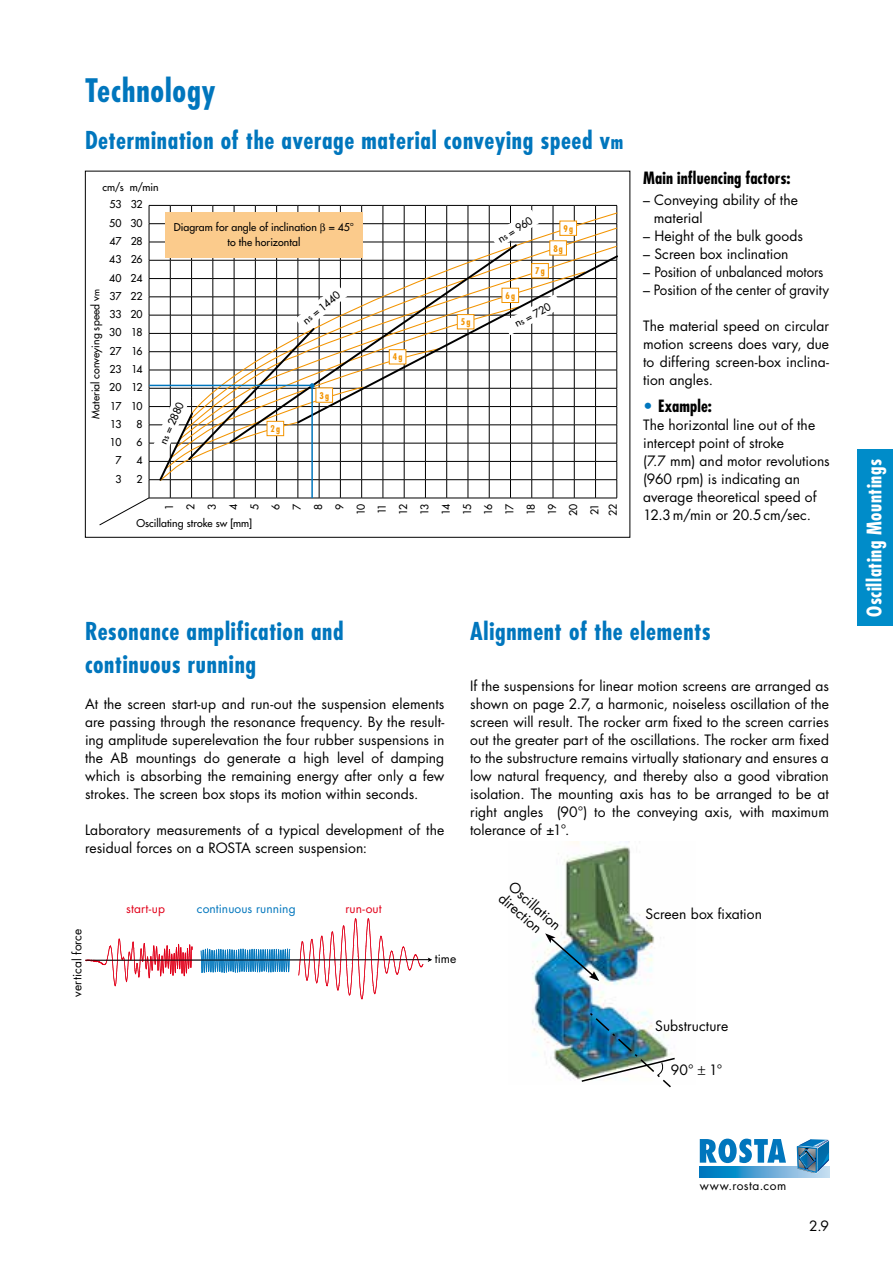
<style>
.page{position:relative;width:893px;height:1263px;background:#fff}
.page>*{position:absolute;margin:0;border:0;box-sizing:border-box;transform-origin:0 0}
.t1{font:700 condensed 31.5px "Futura";letter-spacing:.025em;color:#0076bd}
.t2{font:700 condensed 24px/33px "Futura";letter-spacing:.025em;color:#0076bd}
.t3{font:700 condensed 19.5px "Futura";letter-spacing:.03em;color:#fff}
.t4{font:700 condensed 16.5px "Futura";letter-spacing:.01em;color:#000}
.t5{font:13.8px/18px "Futura";color:#000}
.t6{font:12px "Futura";letter-spacing:.005em;color:#0076bd}
.t7{font:12px "Futura";letter-spacing:.01em;color:#000}
.t8{font:12px "Futura";letter-spacing:.01em;color:#e2001a}
.t9{font:12px "Futura";letter-spacing:.04em;color:#000}
.t10{font:10.5px/18.1px "Futura";color:#000}
.t11{font:10.5px/21.3px "Futura";letter-spacing:-.085em;color:#000;text-align:center}
.t12{font:700 condensed 9px "Futura";letter-spacing:.125em;color:#f39400}
.s1{font-size:19.5px}
.s2{font-size:9px}
.s3{font-weight:400;font-stretch:normal;color:#0076bd}
</style>
<div class="page">
<svg style="left:786px;top:1166px;width:43px;height:12px"></svg>
<svg style="left:700px;top:1138px;width:86px;height:40px"></svg>
<svg style="left:797px;top:1139px;width:32px;height:34px"></svg>
<div style="left:857px;top:450px;width:36px;height:176px;background:#008cc9"></div>
<img style="left:532px;top:841px;width:122px;height:239px">
<img style="left:545px;top:933px;width:54px;height:48px">
<img style="left:580px;top:1011px;width:95px;height:77px">
<svg style="left:85px;top:918px;width:347px;height:81px"></svg>
<svg style="left:99px;top:205px;width:518px;height:321px"></svg>
<h1 class="t1" style="left:85px;top:70px;width:132px">Technology</h1>
<h2 class="t2" style="left:85px;top:123px;width:540px">Determination of the average material conveying speed v<span class="s1">m</span></h2>
<p class="t10" style="left:109px;top:178px;width:51px;text-indent:-7px">cm/s m/min<br>53 32<br>50 30<br>47 28<br>43 26<br>40 24<br>37 22<br>33 20<br>30 18<br>27 16<br>23 14<br>20 12<br>17 10<br>13</p>
<p class="t10" style="left:174px;top:220px;width:182px;line-height:15px;text-align:center">Diagram for angle of inclination = 45° to the horizontal</p>
<p class="t10" style="left:86px;top:419px;width:131px;rotate:-90deg">Material conveying speed v<span class="s2">m</span></p>
<p class="t10" style="left:298px;top:315px;width:46px;rotate:-39deg">n<span class="s2">s</span> = 1440</p>
<p class="t12" style="left:319px;top:390px;width:11px">3g</p>
<p class="t10" style="left:154px;top:440px;width:47px;rotate:-66deg">n<span class="s2">s</span> = 2880</p>
<p class="t10" style="left:137px;top:415px;width:8px">8</p>
<p class="t12" style="left:271px;top:423px;width:11px">2g</p>
<p class="t10" style="left:110px;top:433px;width:13px">10</p>
<p class="t10" style="left:137px;top:433px;width:8px">6</p>
<p class="t10" style="left:115px;top:451px;width:8px">7</p>
<p class="t10" style="left:137px;top:451px;width:8px">4</p>
<p class="t10" style="left:115px;top:470px;width:8px">3</p>
<p class="t10" style="left:137px;top:470px;width:8px">2</p>
<p class="t12" style="left:393px;top:351px;width:11px">4g</p>
<p class="t12" style="left:461px;top:316px;width:11px">5g</p>
<p class="t10" style="left:494px;top:232px;width:40px;rotate:-32deg">n<span class="s2">s</span> = 960</p>
<p class="t12" style="left:535px;top:265px;width:11px">7g</p>
<p class="t12" style="left:563px;top:223px;width:11px">9g</p>
<p class="t12" style="left:553px;top:242px;width:11px">8g</p>
<p class="t12" style="left:506px;top:290px;width:11px">6g</p>
<p class="t10" style="left:511px;top:316px;width:41px;rotate:-28deg">n<span class="s2">s</span> = 720</p>
<p class="t11" style="left:159px;top:516px;width:14px;rotate:-90deg">1<br>2<br>3<br>4<br>5<br>6<br>7<br>8<br>9<br>10<br>11<br>12<br>13<br>14<br>15<br>16<br>17<br>18<br>19<br>20<br>21</p>
<p class="t10" style="left:604px;top:515px;width:14px;rotate:-90deg">22</p>
<p class="t10" style="left:136px;top:514px;width:117px">Oscillating stroke sw [mm]</p>
<p class="t4" style="left:643px;top:167px;width:149px">Main influencing factors:</p>
<p class="t5" style="left:654px;top:190px;width:146px;text-indent:-11px">– Conveying ability of the material</p>
<p class="t5" style="left:643px;top:226px;width:161px">– Height of the bulk goods</p>
<p class="t5" style="left:643px;top:244px;width:147px">– Screen box inclination</p>
<p class="t5" style="left:643px;top:262px;width:182px">– Position of unbalanced motors</p>
<p class="t5" style="left:643px;top:280px;width:188px">– Position of the center of gravity</p>
<p class="t5" style="left:643px;top:316px;width:188px;text-align:justify">The material speed on circular motion screens does vary, due to differing screen-box inclina&shy;tion angles.</p>
<p class="t4" style="left:643px;top:395px;width:70px"><span class="s3">•</span> Example:</p>
<p class="t5" style="left:643px;top:415px;width:188px">The horizontal line out of the intercept point of stroke<br>(7.7 mm) and motor revolutions (960 rpm) is indicating an average theoretical speed of<br>12.3m/min or 20.5cm/sec.</p>
<h2 class="t2" style="left:85px;top:614px;width:260px">Resonance amplification and continuous running</h2>
<p class="t5" style="left:85px;top:694px;width:361px;text-align:justify">At the screen start-up and run-out the suspension elements are passing through the resonance frequency. By the result&shy;ing amplitude superelevation the four rubber suspensions in the AB mountings do generate a high level of damping which is absorbing the remaining energy after only a few strokes. The screen box stops its motion within seconds.</p>
<p class="t5" style="left:85px;top:820px;width:361px">Laboratory measurements of a typical development of the residual forces on a ROSTA screen suspension:</p>
<p class="t7" style="left:69px;top:997px;width:70px;rotate:-90deg">vertical force</p>
<p class="t8" style="left:126px;top:900px;width:40px">start-up</p>
<p class="t6" style="left:197px;top:900px;width:100px">continuous running</p>
<p class="t8" style="left:345px;top:900px;width:38px">run-out</p>
<p class="t7" style="left:435px;top:951px;width:23px">time</p>
<h2 class="t2" style="left:470px;top:615px;width:242px">Alignment of the elements</h2>
<p class="t5" style="left:470px;top:676px;width:360px;text-align:justify">If the suspensions for linear motion screens are arranged as shown on page 2.7, a harmonic, noiseless oscillation of the screen will result. The rocker arm fixed to the screen carries out the greater part of the oscillations. The rocker arm fixed to the substructure remains virtually stationary and ensures a low natural frequency, and thereby also a good vibration isolation. The mounting axis has to be arranged to be at right angles (90°) to the conveying axis, with maximum tolerance of ±1°.</p>
<p class="t5" style="left:516px;top:879px;width:66px;line-height:15px;rotate:42deg">Oscillation direction</p>
<p class="t5" style="left:645px;top:904px;width:118px">Screen box fixation</p>
<p class="t5" style="left:655px;top:1016px;width:74px">Substructure</p>
<p class="t5" style="left:671px;top:1061px;width:53px">90° 1°</p>
<h3 class="t3" style="left:862px;top:617px;width:159px;rotate:-90deg">Oscillating Mountings</h3>
<p class="t9" style="left:700px;top:1177px;width:88px">www.rosta.com</p>
<p class="t5" style="left:809px;top:1216px;width:21px">2.9</p>
</div>
